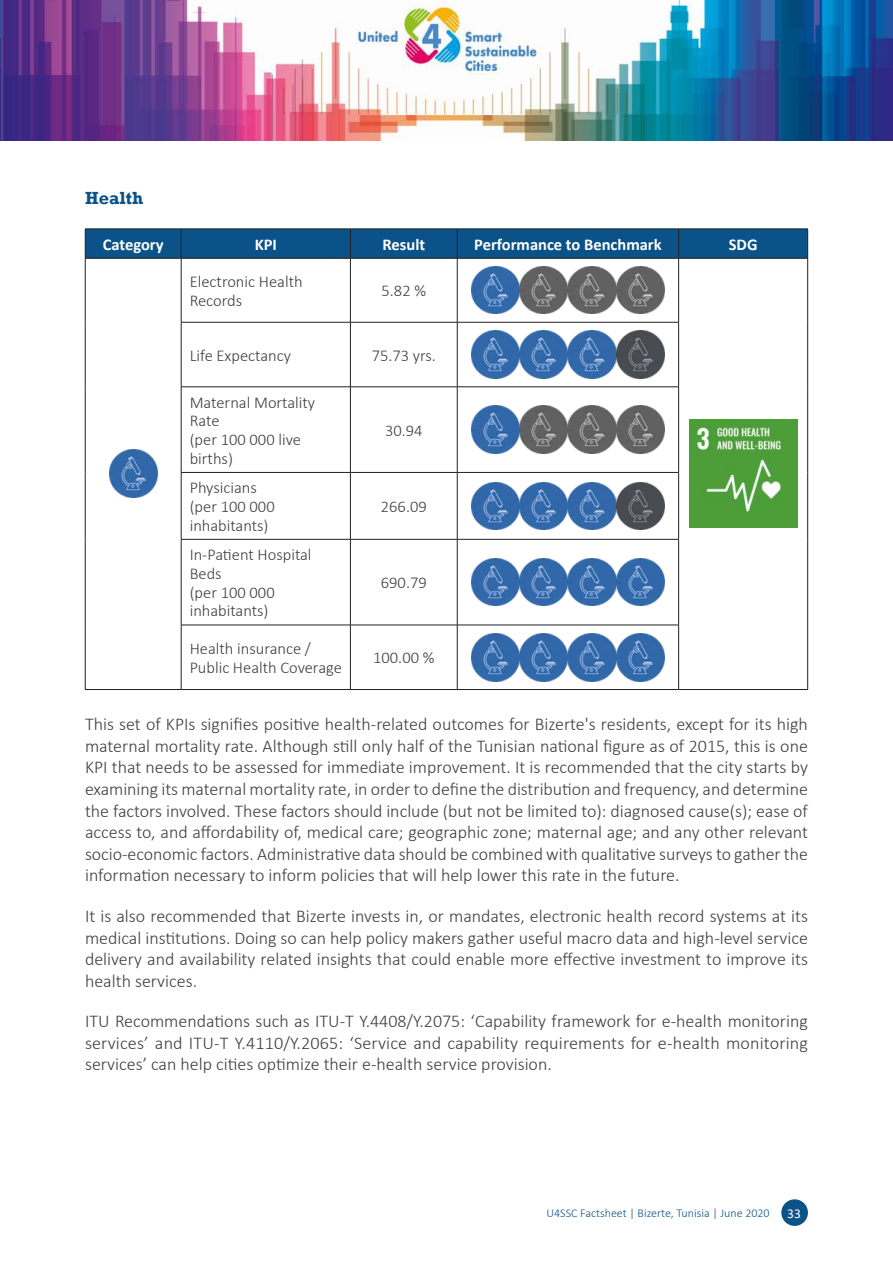
<style>
.page{position:relative;width:893px;height:1263px;background:#fff}
.page>*{position:absolute;margin:0;border:0;box-sizing:border-box;transform-origin:0 0}
.t1{font:300 18px/21.6px "Calibri";color:#3e3e3f;text-align:justify}
.Heading_2_next_page{font:700 18px "Rockwell";color:#0a5288}
.Table_text{font:300 16.5px/18.8px "Calibri";color:#3e3e3f}
.Table_head_centred_w{font:700 16.5px "Calibri";color:#fff}
.Table_text_centred{font:300 16.5px "Calibri";color:#3e3e3f}
.t2{font:13.5px "Calibri";color:#fff}
.t3{font:300 12px "Calibri";color:#0a5288}
</style>
<div class="page">
<div style="left:781px;top:1199px;width:27px;height:27px;background:#0a5288;border-radius:50%"></div>
<svg style="left:85px;top:229px;width:723px;height:29px;background:#0a5084"></svg>
<hr style="left:85px;top:258px;width:96px;height:1px;background:#231f20">
<hr style="left:85px;top:258px;width:1px;height:64px;background:#231f20">
<hr style="left:181px;top:258px;width:169px;height:1px;background:#231f20">
<hr style="left:181px;top:258px;width:1px;height:64px;background:#231f20">
<hr style="left:350px;top:258px;width:107px;height:1px;background:#231f20">
<hr style="left:350px;top:258px;width:1px;height:64px;background:#231f20">
<hr style="left:457px;top:258px;width:222px;height:1px;background:#231f20">
<hr style="left:457px;top:258px;width:1px;height:64px;background:#231f20">
<hr style="left:679px;top:258px;width:129px;height:1px;background:#231f20">
<hr style="left:678px;top:258px;width:1px;height:64px;background:#231f20">
<hr style="left:807px;top:258px;width:1px;height:64px;background:#231f20">
<hr style="left:85px;top:322px;width:1px;height:65px;background:#231f20">
<hr style="left:181px;top:322px;width:169px;height:1px;background:#231f20">
<hr style="left:181px;top:322px;width:1px;height:65px;background:#231f20">
<hr style="left:350px;top:322px;width:107px;height:1px;background:#231f20">
<hr style="left:350px;top:322px;width:1px;height:65px;background:#231f20">
<hr style="left:457px;top:322px;width:222px;height:1px;background:#231f20">
<hr style="left:457px;top:322px;width:1px;height:65px;background:#231f20">
<hr style="left:678px;top:322px;width:1px;height:65px;background:#231f20">
<hr style="left:807px;top:322px;width:1px;height:65px;background:#231f20">
<hr style="left:85px;top:387px;width:1px;height:85px;background:#231f20">
<hr style="left:181px;top:386px;width:169px;height:1px;background:#231f20">
<hr style="left:181px;top:387px;width:1px;height:85px;background:#231f20">
<hr style="left:350px;top:386px;width:107px;height:1px;background:#231f20">
<hr style="left:350px;top:387px;width:1px;height:85px;background:#231f20">
<hr style="left:457px;top:386px;width:222px;height:1px;background:#231f20">
<hr style="left:457px;top:387px;width:1px;height:85px;background:#231f20">
<hr style="left:678px;top:387px;width:1px;height:85px;background:#231f20">
<hr style="left:807px;top:387px;width:1px;height:85px;background:#231f20">
<hr style="left:85px;top:472px;width:1px;height:67px;background:#231f20">
<hr style="left:181px;top:472px;width:169px;height:1px;background:#231f20">
<hr style="left:181px;top:473px;width:1px;height:66px;background:#231f20">
<hr style="left:350px;top:472px;width:107px;height:1px;background:#231f20">
<hr style="left:350px;top:473px;width:1px;height:66px;background:#231f20">
<hr style="left:457px;top:472px;width:222px;height:1px;background:#231f20">
<hr style="left:457px;top:473px;width:1px;height:66px;background:#231f20">
<hr style="left:678px;top:473px;width:1px;height:66px;background:#231f20">
<hr style="left:807px;top:472px;width:1px;height:67px;background:#231f20">
<hr style="left:85px;top:539px;width:1px;height:86px;background:#231f20">
<hr style="left:181px;top:539px;width:169px;height:1px;background:#231f20">
<hr style="left:181px;top:539px;width:1px;height:86px;background:#231f20">
<hr style="left:350px;top:539px;width:107px;height:1px;background:#231f20">
<hr style="left:350px;top:539px;width:1px;height:86px;background:#231f20">
<hr style="left:457px;top:539px;width:222px;height:1px;background:#231f20">
<hr style="left:457px;top:539px;width:1px;height:86px;background:#231f20">
<hr style="left:678px;top:539px;width:1px;height:86px;background:#231f20">
<hr style="left:807px;top:539px;width:1px;height:86px;background:#231f20">
<hr style="left:85px;top:625px;width:1px;height:64px;background:#231f20">
<hr style="left:181px;top:625px;width:169px;height:1px;background:#231f20">
<hr style="left:181px;top:625px;width:1px;height:64px;background:#231f20">
<hr style="left:350px;top:625px;width:107px;height:1px;background:#231f20">
<hr style="left:350px;top:625px;width:1px;height:64px;background:#231f20">
<hr style="left:457px;top:625px;width:222px;height:1px;background:#231f20">
<hr style="left:457px;top:625px;width:1px;height:64px;background:#231f20">
<hr style="left:678px;top:625px;width:1px;height:64px;background:#231f20">
<hr style="left:807px;top:625px;width:1px;height:64px;background:#231f20">
<hr style="left:85px;top:689px;width:96px;height:1px;background:#231f20">
<hr style="left:181px;top:689px;width:169px;height:1px;background:#231f20">
<hr style="left:350px;top:689px;width:107px;height:1px;background:#231f20">
<hr style="left:457px;top:689px;width:222px;height:1px;background:#231f20">
<hr style="left:679px;top:689px;width:129px;height:1px;background:#231f20">
<img style="left:109px;top:450px;width:48px;height:47px">
<img style="left:471px;top:266px;width:193px;height:48px">
<img style="left:689px;top:420px;width:108px;height:108px">
<img style="left:471px;top:331px;width:193px;height:47px">
<img style="left:471px;top:406px;width:193px;height:47px">
<img style="left:471px;top:482px;width:193px;height:48px">
<img style="left:471px;top:558px;width:193px;height:48px">
<img style="left:471px;top:633px;width:193px;height:48px">
<img style="left:0;top:0;width:893px;height:140px">
<h2 class="Heading_2_next_page" style="left:85px;top:187px;width:60px">Health</h2>
<p class="Table_head_centred_w" style="left:103px;top:233px;width:62px">Category</p>
<p class="Table_head_centred_w" style="left:255px;top:233px;width:24px">KPI</p>
<p class="Table_head_centred_w" style="left:383px;top:233px;width:44px">Result</p>
<p class="Table_head_centred_w" style="left:474px;top:233px;width:189px">Performance to Benchmark</p>
<p class="Table_head_centred_w" style="left:729px;top:233px;width:30px">SDG</p>
<p class="Table_text" style="left:190px;top:272px;width:115px">Electronic Health<br>Records</p>
<p class="Table_text_centred" style="left:382px;top:280px;width:46px">5.82 %</p>
<p class="Table_text" style="left:190px;top:346px;width:103px">Life Expectancy</p>
<p class="Table_text_centred" style="left:372px;top:345px;width:66px">75.73 yrs.</p>
<p class="Table_text" style="left:190px;top:393px;width:127px">Maternal Mortality<br>Rate<br>(per 100 000 live births)</p>
<p class="Table_text_centred" style="left:385px;top:420px;width:39px">30.94</p>
<p class="Table_text" style="left:190px;top:478px;width:87px">Physicians (per 100 000 inhabitants)</p>
<p class="Table_text" style="left:190px;top:545px;width:123px">In-Patient Hospital<br>Beds<br>(per 100 000 inhabitants)</p>
<p class="Table_text_centred" style="left:381px;top:496px;width:47px">266.09</p>
<p class="Table_text_centred" style="left:381px;top:573px;width:47px">690.79</p>
<p class="Table_text" style="left:190px;top:639px;width:154px">Health insurance /<br>Public Health Coverage</p>
<p class="Table_text_centred" style="left:373px;top:648px;width:63px">100.00 %</p>
<p class="t1" style="left:85px;top:713px;width:724px">This set of KPIs signifies positive health-related outcomes for Bizerte's residents, except for its high maternal mortality rate. Although still only half of the Tunisian national figure as of 2015, this is one KPI that needs to be assessed for immediate improvement. It is recommended that the city starts by examining its maternal mortality rate, in order to define the distribution and frequency, and determine the factors involved. These factors should include (but not be limited to): diagnosed cause(s); ease of access to, and affordability of, medical care; geographic zone; maternal age; and any other relevant socio-economic factors. Administrative data should be combined with qualitative surveys to gather the information necessary to inform policies that will help lower this rate in the future.</p>
<p class="t1" style="left:85px;top:905px;width:724px">It is also recommended that Bizerte invests in, or mandates, electronic health record systems at its medical institutions. Doing so can help policy makers gather useful macro data and high-level service delivery and availability related insights that could enable more effective investment to improve its health services.</p>
<p class="t1" style="left:85px;top:1010px;width:724px">ITU Recommendations such as ITU-T Y.4408/Y.2075: ‘Capability framework for e-health monitoring services’ and ITU-T Y.4110/Y.2065: ‘Service and capability requirements for e-health monitoring services’ can help cities optimize their e-health service provision.</p>
<p class="t3" style="left:546px;top:1206px;width:225px">U4SSC Factsheet | Bizerte, Tunisia | June 2020</p>
<p class="t2" style="left:787px;top:1204px;width:15px">33</p>
</div>
